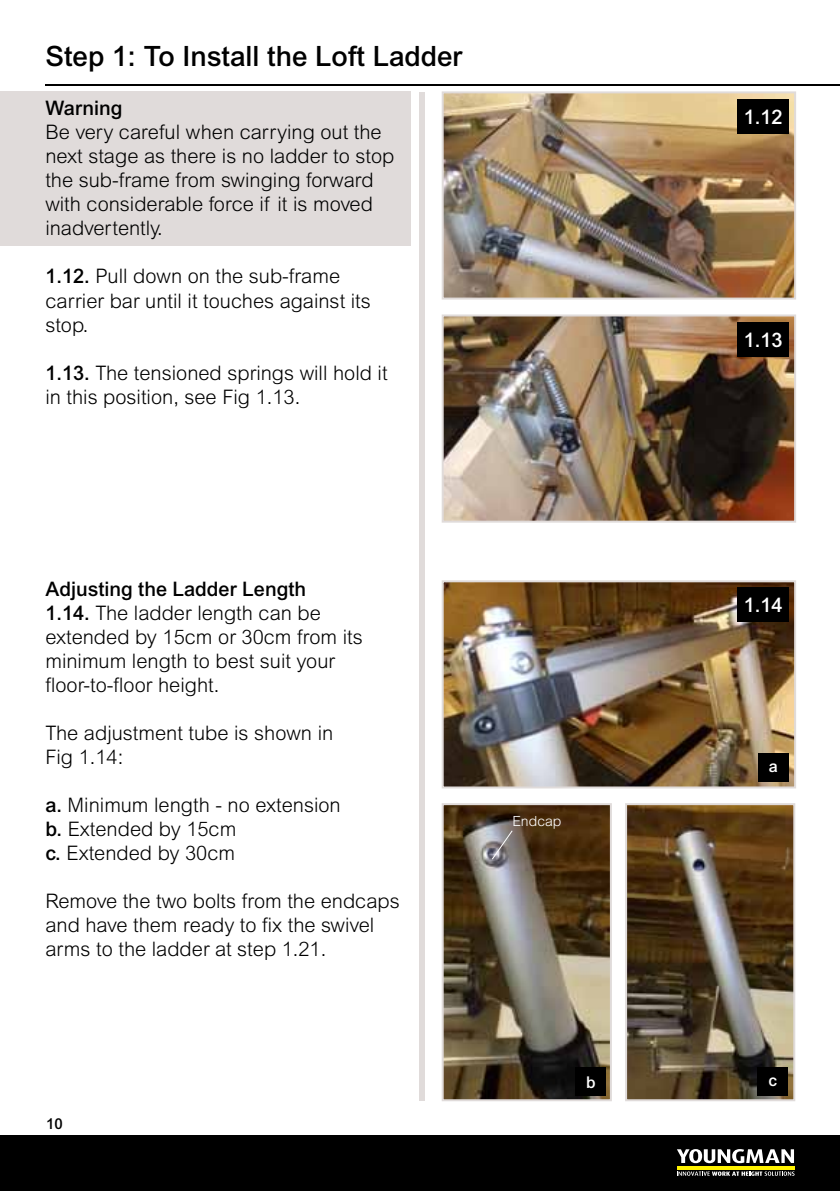
<style>
.page{position:relative;width:840px;height:1191px;background:#fff}
.page>*{position:absolute;margin:0;border:0;box-sizing:border-box;transform-origin:0 0}
.t1{font:500 28px "Arial MT Std";color:#000}
.t2{font:300 20px/24px "Arial MT Std";color:#000}
.t3{font:500 20px "Arial MT Std";color:#fff}
.t4{font:500 20px "Arial MT Std";color:#000}
.t5{font:500 16.2px "Arial MT Std";color:#fff}
.t6{font:500 15px "Arial MT Std";color:#000}
.t7{font:300 14px "Arial MT Std";color:#fff}
.s1{font-weight:500}
</style>
<div class="page">
<div style="left:0;top:91px;width:410px;height:154px;background:#e0dbda"></div>
<div style="left:0;top:1135px;width:839px;height:56px;background:#000"></div>
<hr style="left:676px;top:1166px;width:118px;height:3px;background:#fff200">
<svg style="left:677px;top:1149px;width:116px;height:14px"></svg>
<svg style="left:677px;top:1171px;width:117px;height:4px"></svg>
<div style="left:419px;top:92px;width:5px;height:1008px;background:#e0dbda"></div>
<img style="left:444px;top:94px;width:348px;height:202px">
<div style="left:441px;top:91px;width:354px;height:208px;border:2px solid #e0dbda"></div>
<img style="left:444px;top:317px;width:348px;height:202px">
<div style="left:441px;top:314px;width:354px;height:208px;border:2px solid #e0dbda"></div>
<img style="left:444px;top:583px;width:348px;height:202px">
<div style="left:441px;top:580px;width:354px;height:208px;border:2px solid #e0dbda"></div>
<div style="left:737px;top:99px;width:51px;height:34px;background:#000"></div>
<div style="left:737px;top:322px;width:51px;height:34px;background:#000"></div>
<div style="left:737px;top:587px;width:51px;height:35px;background:#000"></div>
<img style="left:627px;top:806px;width:164px;height:292px">
<div style="left:624px;top:803px;width:170px;height:298px;border:2px solid #e0dbda"></div>
<img style="left:444px;top:806px;width:164px;height:292px">
<div style="left:441px;top:803px;width:170px;height:298px;border:2px solid #e0dbda"></div>
<div style="left:575px;top:1067px;width:30px;height:28px;background:#000"></div>
<div style="left:757px;top:1067px;width:30px;height:28px;background:#000"></div>
<div style="left:757px;top:753px;width:31px;height:28px;background:#000"></div>
<svg style="left:491px;top:830px;width:21px;height:30px"></svg>
<hr style="left:45px;top:84px;width:794px;height:1px;background:#000">
<h1 class="t1" style="left:45px;top:39px;width:418px">Step 1: To Install the Loft Ladder</h1>
<p class="t4" style="left:45px;top:97px;width:79px">Warning</p>
<p class="t2" style="left:45px;top:120px;width:350px">Be very careful when carrying out the next stage as there is no ladder to stop the sub-frame from swinging forward with considerable force if it is moved inadvertently.</p>
<p class="t2" style="left:45px;top:264px;width:327px"><span class="s1">1.12.</span> Pull down on the sub-frame carrier bar until it touches against its stop.</p>
<p class="t2" style="left:45px;top:360px;width:343px"><span class="s1">1.13.</span> The tensioned springs will hold it in this position, see Fig 1.13.</p>
<p class="t3" style="left:743px;top:105px;width:40px">1.12</p>
<p class="t3" style="left:743px;top:328px;width:40px">1.13</p>
<p class="t2" style="left:45px;top:576px;width:319px"><span class="s1">Adjusting the Ladder Length<br>1.14.</span> The ladder length can be extended by 15cm or 30cm from its minimum length to best suit your floor-to-floor height.</p>
<p class="t2" style="left:45px;top:720px;width:289px">The adjustment tube is shown in<br>Fig 1.14:</p>
<p class="t2" style="left:45px;top:792px;width:297px"><span class="s1">a.</span> Minimum length - no extension <span class="s1">b.</span> Extended by 15cm<br><span class="s1">c.</span> Extended by 30cm</p>
<p class="t2" style="left:45px;top:888px;width:356px">Remove the two bolts from the endcaps and have them ready to fix the swivel arms to the ladder at step 1.21.</p>
<p class="t6" style="left:46px;top:1115px;width:18px">10</p>
<p class="t7" style="left:512px;top:813px;width:51px">Endcap</p>
<p class="t3" style="left:743px;top:594px;width:40px">1.14</p>
<p class="t5" style="left:768px;top:757px;width:10px">a</p>
<p class="t5" style="left:586px;top:1072px;width:11px">b</p>
<p class="t5" style="left:768px;top:1071px;width:10px">c</p>
</div>
